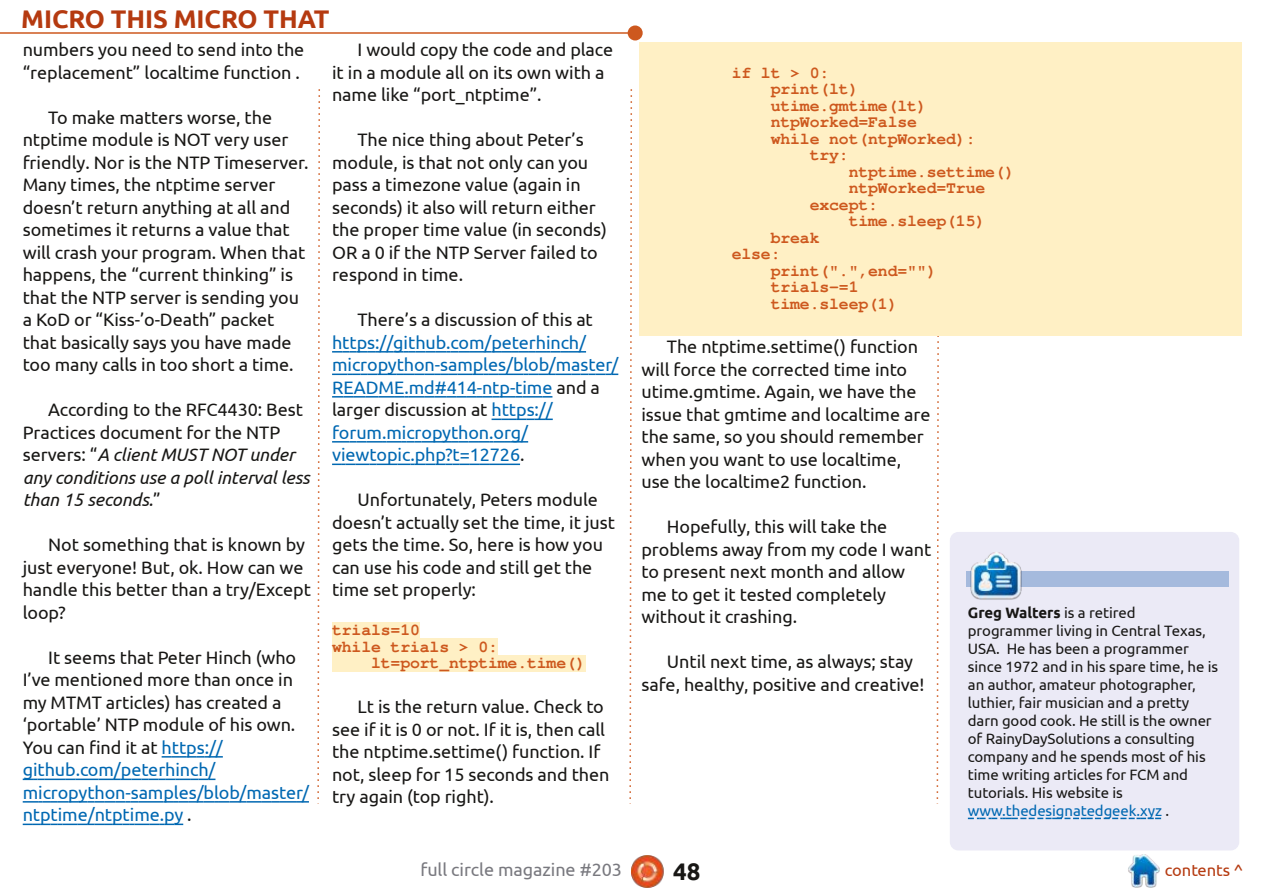
<style>
.page{position:relative;width:1263px;height:893px;background:#fff}
.page>*{position:absolute;margin:0;border:0;box-sizing:border-box;transform-origin:0 0}
.t1{font:700 25.5px "Ubuntu";letter-spacing:-.005em;color:#b53a10}
.t2{font:700 24px "Ubuntu";color:#181715}
.t3{font:18px/22.5px "Ubuntu";letter-spacing:-.005em;color:#181715}
.t4{font:18px/22.5px "Ubuntu";letter-spacing:-.005em;color:#0068b2}
.t5{font:italic 18px/22.5px "Ubuntu";letter-spacing:-.005em;color:#181715}
.t6{font:18px "Ubuntu";letter-spacing:-.005em;color:#79797f}
.t7{font:700 16.5px "Free Mono";letter-spacing:-.01em;color:#cd581e}
.t8{font:16.5px "Ubuntu";letter-spacing:-.005em;color:#b53a10}
.t9{font:15px/18px "Ubuntu";letter-spacing:-.005em;color:#181715}
.s1{font-style:normal}
.s2{color:#0068b2}
.s3{color:#181715}
.s4{font-weight:700}
</style>
<div class="page">
<img style="left:631px;top:855px;width:33px;height:33px">
<img style="left:1128px;top:855px;width:32px;height:32px">
<hr style="left:0;top:32px;width:635px;height:2px;background:#cd581e">
<div style="left:628px;top:25px;width:15px;height:15px;background:#cd581e;border-radius:50%"></div>
<svg style="left:629px;top:89px;width:4px;height:715px"></svg>
<svg style="left:317px;top:89px;width:3px;height:715px"></svg>
<svg style="left:936px;top:336px;width:3px;height:468px"></svg>
<div style="left:950px;top:532px;width:289px;height:318px;background:#ebeaf6;border-radius:9px"></div>
<svg style="left:968px;top:818px;width:194px;height:1px"></svg>
<div style="left:966px;top:571px;width:263px;height:15px;background:#a5badd"></div>
<img style="left:971px;top:552px;width:50px;height:48px">
<div style="left:332px;top:622px;width:88px;height:17px;background:#fff0c5"></div>
<div style="left:332px;top:639px;width:166px;height:16px;background:#fff0c5"></div>
<div style="left:332px;top:655px;width:254px;height:17px;background:#fff0c5"></div>
<svg style="left:162px;top:756px;width:61px;height:2px"></svg>
<svg style="left:23px;top:779px;width:192px;height:1px"></svg>
<svg style="left:23px;top:801px;width:286px;height:2px"></svg>
<svg style="left:23px;top:824px;width:160px;height:1px"></svg>
<svg style="left:332px;top:351px;width:254px;height:2px"></svg>
<svg style="left:332px;top:374px;width:286px;height:1px"></svg>
<svg style="left:332px;top:396px;width:220px;height:2px"></svg>
<svg style="left:492px;top:419px;width:61px;height:1px"></svg>
<svg style="left:332px;top:441px;width:196px;height:2px"></svg>
<svg style="left:332px;top:464px;width:188px;height:1px"></svg>
<div style="left:639px;top:43px;width:603px;height:293px;background:#fff0c5"></div>
<h1 class="t1" style="left:21px;top:4px;width:310px">MICRO THIS MICRO THAT</h1>
<p class="t3" style="left:23px;top:38px;width:283px">numbers you need to send into the “replacement” localtime function .</p>
<p class="t3" style="left:23px;top:106px;width:287px;text-indent:26px">To make matters worse, the ntptime module is NOT very user friendly. Nor is the NTP Timeserver.<br>Many times, the ntptime server doesn’t return anything at all and sometimes it returns a value that will crash your program. When that happens, the “current thinking” is that the NTP server is sending you a KoD or “Kiss-’o-Death” packet that basically says you have made too many calls in too short a time.</p>
<p class="t5" style="left:23px;top:398px;width:288px;text-indent:26px"><span class="s1">According to the RFC4430: Best<br>Practices document for the NTP servers: “</span>A client MUST NOT under any conditions use a poll interval less than 15 seconds.<span class="s1">”</span></p>
<p class="t3" style="left:23px;top:533px;width:290px;text-indent:26px">Not something that is known by just everyone! But, ok. How can we handle this better than a try/Except loop?</p>
<p class="t3" style="left:23px;top:646px;width:288px;text-indent:26px">It seems that Peter Hinch (who<br>I’ve mentioned more than once in my MTMT articles) has created a ‘portable’ NTP module of his own.<br>You can find it at <span class="s2">https:// github.com/peterhinch/ micropython-samples/blob/master/ ntptime/ntptime.py</span> .</p>
<p class="t3" style="left:332px;top:38px;width:283px;text-indent:26px">I would copy the code and place it in a module all on its own with a name like “port_ntptime”.</p>
<p class="t3" style="left:332px;top:128px;width:276px;text-indent:26px">The nice thing about Peter’s module, is that not only can you pass a timezone value (again in seconds) it also will return either the proper time value (in seconds)<br>OR a 0 if the NTP Server failed to respond in time.</p>
<p class="t3" style="left:358px;top:308px;width:237px">There’s a discussion of this at</p>
<p class="t4" style="left:332px;top:331px;width:288px">https://github.com/peterhinch/ micropython-samples/blob/master/<br>README.md#414-ntp-time <span class="s3">and a larger discussion at</span> https:// forum.micropython.org/ viewtopic.php?t=12726<span class="s3">.</span></p>
<p class="t3" style="left:332px;top:488px;width:284px;text-indent:26px">Unfortunately, Peters module doesn’t actually set the time, it just gets the time. So, here is how you can use his code and still get the time set properly:</p>
<p class="t7" style="left:332px;top:622px;width:89px">trials=10</p>
<p class="t7" style="left:332px;top:639px;width:167px">while trials &gt; 0:</p>
<p class="t7" style="left:371px;top:655px;width:216px">lt=port_ntptime.time()</p>
<p class="t3" style="left:332px;top:695px;width:279px;text-indent:26px">Lt is the return value. Check to see if it is 0 or not. If it is, then call the ntptime.settime() function. If not, sleep for 15 seconds and then try again (top right).</p>
<p class="t7" style="left:732px;top:64px;width:99px">if lt &gt; 0:</p>
<p class="t7" style="left:771px;top:81px;width:89px">print(lt)</p>
<p class="t7" style="left:771px;top:97px;width:158px">utime.gmtime(lt)</p>
<p class="t7" style="left:771px;top:114px;width:148px">ntpWorked=False</p>
<p class="t7" style="left:771px;top:130px;width:206px">while not(ntpWorked):</p>
<p class="t7" style="left:810px;top:147px;width:41px">try:</p>
<p class="t7" style="left:849px;top:163px;width:167px">ntptime.settime()</p>
<p class="t7" style="left:849px;top:180px;width:138px">ntpWorked=True</p>
<p class="t7" style="left:810px;top:196px;width:70px">except:</p>
<p class="t7" style="left:849px;top:213px;width:138px">time.sleep(15)</p>
<p class="t7" style="left:771px;top:229px;width:50px">break</p>
<p class="t7" style="left:732px;top:246px;width:50px">else:</p>
<p class="t7" style="left:771px;top:262px;width:167px">print(".",end="")</p>
<p class="t7" style="left:771px;top:279px;width:89px">trials-=1</p>
<p class="t7" style="left:771px;top:295px;width:128px">time.sleep(1)</p>
<p class="t3" style="left:641px;top:335px;width:290px;text-indent:26px">The ntptime.settime() function will force the corrected time into utime.gmtime. Again, we have the issue that gmtime and localtime are the same, so you should remember when you want to use localtime, use the localtime2 function.</p>
<p class="t3" style="left:641px;top:515px;width:291px;text-indent:26px">Hopefully, this will take the problems away from my code I want to present next month and allow me to get it tested completely without it crashing.</p>
<p class="t3" style="left:641px;top:650px;width:285px;text-indent:26px">Until next time, as always; stay safe, healthy, positive and creative!</p>
<p class="t9" style="left:968px;top:603px;width:252px"><span class="s4">Greg Walters</span> is a retired programmer living in Central Texas,<br>USA. He has been a programmer since 1972 and in his spare time, he is an author, amateur photographer, luthier, fair musician and a pretty darn good cook. He still is the owner of RainyDaySolutions a consulting company and he spends most of his time writing articles for FCM and tutorials. His website is <span class="s2">www.thedesignatedgeek.xyz</span> .</p>
<p class="t6" style="left:420px;top:859px;width:203px">full circle magazine #203</p>
<h2 class="t2" style="left:673px;top:857px;width:29px">48</h2>
<p class="t8" style="left:1165px;top:860px;width:80px">contents ^</p>
</div>
